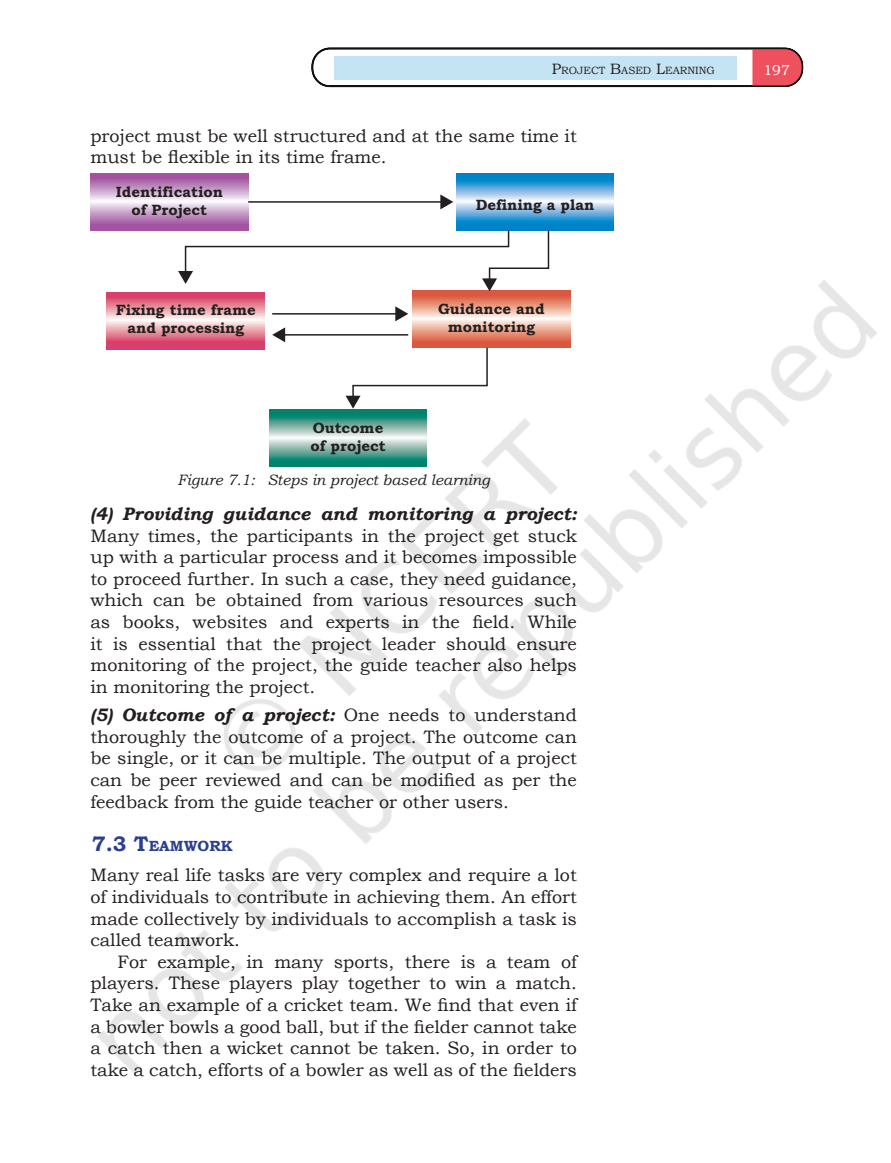
<style>
.page{position:relative;width:891px;height:1163px;background:#fff}
.page>*{position:absolute;margin:0;border:0;box-sizing:border-box;transform-origin:0 0}
.t1{font:18px/21.6px "Bookman Old Style";color:#241f1f;text-align:justify}
.t2{font:italic 700 18px "Bookman Old Style";color:#241f1f}
.t3{font:700 15px/18px "Bookman Old Style";color:#241f1f;text-align:center}
.t4{font:italic 15px "Bookman Old Style";color:#241f1f}
.t5{font:700 14.7px "Bookman Old Style";color:#2a3f91}
.t6{font:14.25px "Bookman Old Style";color:#fff}
.t7{font:10.5px "Bookman Old Style";color:#241f1f}
.s1{font-size:15px}
.s2{font-weight:700;font-style:italic}
.s3{font-size:21px}
</style>
<div class="page">
<img style="left:90px;top:47px;width:714px;height:131px">
<img style="left:90px;top:178px;width:787px;height:897px">
<p class="t7" style="left:551px;top:64px;width:164px"><span class="s1">P</span>ROJECT <span class="s1">B</span>ASED <span class="s1">L</span>EARNING</p>
<p class="t6" style="left:763px;top:61px;width:28px">197</p>
<p class="t1" style="left:90px;top:125px;width:487px">project must be well structured and at the same time it must be flexible in its time frame.</p>
<p class="t3" style="left:116px;top:182px;width:109px">Identification of Project</p>
<p class="t3" style="left:475px;top:196px;width:120px">Defining a plan</p>
<p class="t3" style="left:116px;top:301px;width:142px">Fixing time frame and processing</p>
<p class="t3" style="left:438px;top:300px;width:108px">Guidance and monitoring</p>
<p class="t3" style="left:310px;top:419px;width:77px;text-align:left">Outcome of project</p>
<p class="t4" style="left:177px;top:470px;width:314px">Figure 7.1: Steps in project based learning</p>
<p class="t2" style="left:90px;top:501px;width:488px">(4) Providing guidance and monitoring a project:</p>
<p class="t1" style="left:90px;top:525px;width:488px">Many times, the participants in the project get stuck up with a particular process and it becomes impossible to proceed further. In such a case, they need guidance, which can be obtained from various resources such as books, websites and experts in the field. While it is essential that the project leader should ensure monitoring of the project, the guide teacher also helps in monitoring the project.</p>
<p class="t1" style="left:90px;top:704px;width:488px"><span class="s2">(5) Outcome of a project:</span> One needs to understand thoroughly the outcome of a project. The outcome can be single, or it can be multiple. The output of a project can be peer reviewed and can be modified as per the feedback from the guide teacher or other users.</p>
<p class="t5" style="left:92px;top:835px;width:142px"><span class="s3">7.3 T</span>EAMWORK</p>
<p class="t1" style="left:90px;top:864px;width:488px">Many real life tasks are very complex and require a lot of individuals to contribute in achieving them. An effort made collectively by individuals to accomplish a task is called teamwork.</p>
<p class="t1" style="left:90px;top:951px;width:488px;text-indent:27px">For example, in many sports, there is a team of players. These players play together to win a match.<br>Take an example of a cricket team. We find that even if a bowler bowls a good ball, but if the fielder cannot take a catch then a wicket cannot be taken. So, in order to take a catch, efforts of a bowler as well as of the fielders</p>
</div>
